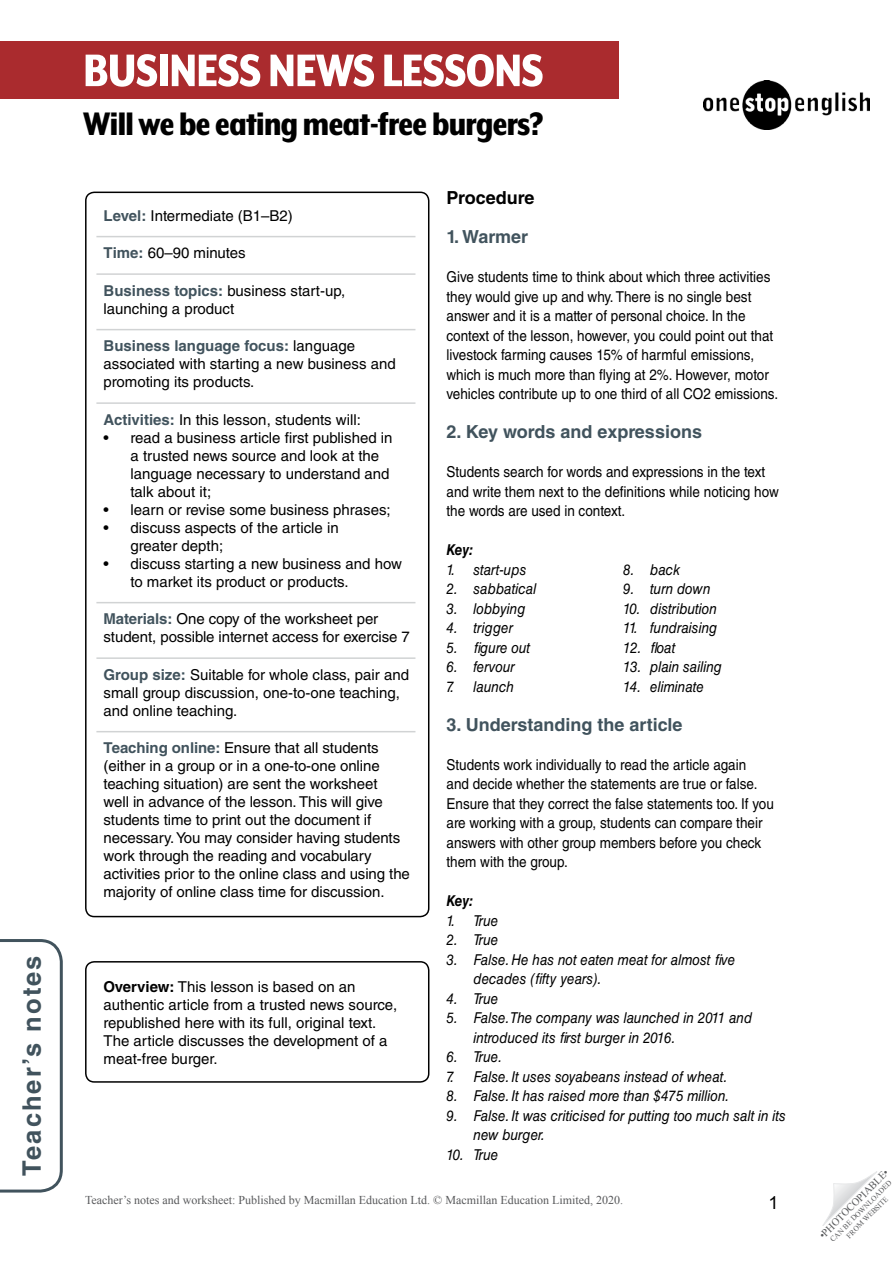
<style>
.page{position:relative;width:893px;height:1263px;background:#fff}
.page>*{position:absolute;margin:0;border:0;box-sizing:border-box;transform-origin:0 0}
.t1{font:800 52.5px "Mr Eaves XL Mod Nar OT";letter-spacing:-.015em;color:#fff}
.Article_Subtitle{font:800 37.5px "Mr Eaves XL Mod Nar OT";letter-spacing:-.015em;color:#000}
.t2{font:700 25.5px "Helvetica LT Std";letter-spacing:.08em;color:#41535d}
.TN__Title{font:700 18px "Helvetica LT Std";color:#41535d}
.TN_-_Head{font:700 18px "Helvetica LT Std";color:#000}
.t3{font:18px "Arial";color:#000}
.TN__Info_box_-_body{font:15px/18px "Helvetica LT Std";letter-spacing:-.005em;color:#000}
.TN__Body_text{font:15px/19.5px "Helvetica LT Std";color:#000;scale:.9 1}
.t4{font:italic 15px/19.5px "Helvetica LT Std";color:#000;scale:.9 1}
.TN__FT_box_body{font:15px/18px "Helvetica LT Std";color:#000}
.TN__Key_title{font:italic 700 15px "Helvetica LT Std";letter-spacing:-.02em;color:#000;scale:.9 1}
.t5{font:12px "Times New Roman";color:#58595b}
.t6{font:10.5px "Times New Roman";color:#58595b}
.t7{font:7.5px/9px "Times New Roman";color:#58595b;text-align:center}
.s1{font-weight:700;color:#41535d}
.s2{font-weight:700}
</style>
<div class="page">
<svg style="left:822px;top:1171px;width:55px;height:55px"></svg>
<svg style="left:0;top:939px;width:63px;height:254px"></svg>
<div style="left:0;top:41px;width:619px;height:58px;background:#aa2b2e"></div>
<img style="left:704px;top:80px;width:165px;height:49px">
<hr style="left:96px;top:236px;width:319px;height:1px;background:#d1d3d4">
<hr style="left:96px;top:273px;width:319px;height:2px;background:#d1d3d4">
<hr style="left:96px;top:329px;width:319px;height:1px;background:#d1d3d4">
<hr style="left:96px;top:402px;width:319px;height:2px;background:#d1d3d4">
<hr style="left:96px;top:602px;width:319px;height:1px;background:#d1d3d4">
<hr style="left:96px;top:657px;width:319px;height:2px;background:#d1d3d4">
<hr style="left:96px;top:731px;width:319px;height:1px;background:#d1d3d4">
<div style="left:85px;top:192px;width:344px;height:725px;border:2px solid #000;border-radius:9px"></div>
<div style="left:85px;top:961px;width:344px;height:122px;border:2px solid #000;border-radius:9px"></div>
<h3 class="t2" style="left:16px;top:1176px;width:222px;rotate:-90deg">Teacher’s notes</h3>
<h1 class="t1" style="left:83px;top:44px;width:462px">BUSINESS NEWS LESSONS</h1>
<p class="Article_Subtitle" style="left:83px;top:105px;width:462px">Will we be eating meat-free burgers?</p>
<p class="TN__Info_box_-_body" style="left:104px;top:207px;width:191px"><span class="s1">Level:</span> Intermediate (B1–B2)</p>
<p class="TN__Info_box_-_body" style="left:104px;top:244px;width:144px"><span class="s1">Time:</span> 60–90 minutes</p>
<p class="TN__Info_box_-_body" style="left:104px;top:282px;width:243px"><span class="s1">Business topics:</span> business start-up, launching a product</p>
<p class="TN__Info_box_-_body" style="left:104px;top:337px;width:294px"><span class="s1">Business language focus:</span> language associated with starting a new business and promoting its products.</p>
<p class="TN__Info_box_-_body" style="left:104px;top:411px;width:259px"><span class="s1">Activities:</span> In this lesson, students will:</p>
<p class="TN__Info_box_-_body" style="left:131px;top:429px;width:264px;text-indent:-27px">• read a business article first published in a trusted news source and look at the language necessary to understand and talk about it;</p>
<p class="TN__Info_box_-_body" style="left:104px;top:501px;width:289px">• learn or revise some business phrases;</p>
<p class="TN__Info_box_-_body" style="left:131px;top:519px;width:210px;text-indent:-27px">• discuss aspects of the article in greater depth;</p>
<p class="TN__Info_box_-_body" style="left:131px;top:555px;width:273px;text-indent:-27px">• discuss starting a new business and how to market its product or products.</p>
<p class="TN__Info_box_-_body" style="left:104px;top:610px;width:308px"><span class="s1">Materials:</span> One copy of the worksheet per student, possible internet access for exercise 7</p>
<p class="TN__Info_box_-_body" style="left:104px;top:666px;width:307px"><span class="s1">Group size:</span> Suitable for whole class, pair and small group discussion, one-to-one teaching, and online teaching.</p>
<p class="TN__Info_box_-_body" style="left:104px;top:739px;width:308px"><span class="s1">Teaching online:</span> Ensure that all students (either in a group or in a one-to-one online teaching situation) are sent the worksheet<br>well in advance of the lesson. This will give students time to print out the document if necessary. You may consider having students work through the reading and vocabulary activities prior to the online class and using the majority of online class time for discussion.</p>
<p class="TN__FT_box_body" style="left:104px;top:977px;width:295px"><span class="s2">Overview:</span> This lesson is based on an authentic article from a trusted news source, republished here with its full, original text.<br>The article discusses the development of a meat-free burger.</p>
<p class="TN_-_Head" style="left:446px;top:187px;width:89px">Procedure</p>
<p class="TN__Title" style="left:446px;top:226px;width:83px">1. Warmer</p>
<p class="TN__Body_text" style="left:446px;top:267px;width:370px">Give students time to think about which three activities they would give up and why. There is no single best answer and it is a matter of personal choice. In the context of the lesson, however, you could point out that livestock farming causes 15% of harmful emissions, which is much more than flying at 2%. However, motor vehicles contribute up to one third of all CO2 emissions.</p>
<p class="TN__Title" style="left:446px;top:421px;width:257px">2. Key words and expressions</p>
<p class="TN__Body_text" style="left:446px;top:462px;width:371px">Students search for words and expressions in the text and write them next to the definitions while noticing how the words are used in context.</p>
<p class="TN__Key_title" style="left:446px;top:541px;width:32px">Key:</p>
<p class="t4" style="left:446px;top:560px;width:90px">1. start-ups</p>
<p class="t4" style="left:446px;top:579px;width:101px">2. sabbatical</p>
<p class="t4" style="left:446px;top:599px;width:89px">3. lobbying</p>
<p class="t4" style="left:446px;top:618px;width:76px">4. trigger</p>
<p class="t4" style="left:446px;top:638px;width:95px">5. figure out</p>
<p class="t4" style="left:446px;top:657px;width:78px">6. fervour</p>
<p class="t4" style="left:446px;top:677px;width:76px">7. launch</p>
<p class="t4" style="left:623px;top:560px;width:65px">8. back</p>
<p class="t4" style="left:623px;top:579px;width:99px">9. turn down</p>
<p class="t4" style="left:623px;top:599px;width:106px">10. distribution</p>
<p class="t4" style="left:623px;top:618px;width:106px">11. fundraising</p>
<p class="t4" style="left:623px;top:638px;width:60px">12. float</p>
<p class="t4" style="left:623px;top:657px;width:112px">13. plain sailing</p>
<p class="t4" style="left:623px;top:677px;width:91px">14. eliminate</p>
<p class="TN__Title" style="left:446px;top:713px;width:238px">3. Understanding the article</p>
<p class="TN__Body_text" style="left:446px;top:755px;width:365px">Students work individually to read the article again<br>and decide whether the statements are true or false.<br>Ensure that they correct the false statements too. If you are working with a group, students can compare their answers with other group members before you check them with the group.</p>
<p class="TN__Key_title" style="left:446px;top:892px;width:32px">Key:</p>
<p class="t4" style="left:446px;top:911px;width:59px">1. True</p>
<p class="t4" style="left:446px;top:930px;width:59px">2. True</p>
<p class="t4" style="left:473px;top:950px;width:292px;text-indent:-27px">3. False. He has not eaten meat for almost five decades (fifty years).</p>
<p class="t4" style="left:446px;top:989px;width:59px">4. True</p>
<p class="t4" style="left:473px;top:1008px;width:311px;text-indent:-27px">5. False.The company was launched in 2011 and introduced its first burger in 2016.</p>
<p class="t4" style="left:446px;top:1047px;width:63px">6. True.</p>
<p class="t4" style="left:446px;top:1067px;width:314px">7. False. It uses soyabeans instead of wheat.</p>
<p class="t4" style="left:446px;top:1086px;width:316px">8. False. It has raised more than $475 million.</p>
<p class="t4" style="left:473px;top:1106px;width:349px;text-indent:-27px">9. False. It was criticised for putting too much salt in its new burger.</p>
<p class="t4" style="left:446px;top:1145px;width:59px">10. True</p>
<p class="t5" style="left:85px;top:1192px;width:540px">Teacher’s notes and worksheet: Published by Macmillan Education Ltd. © Macmillan Education Limited, 2020.</p>
<p class="t3" style="left:769px;top:1191px;width:12px">1</p>
<p class="t6" style="left:816px;top:1232px;width:95px;rotate:-45deg">•PHOTOCOPIABLE•</p>
<p class="t7" style="left:828px;top:1237px;width:85px;rotate:-45deg">CAN BE DOWNLOADED<br>FROM WEBSITE</p>
</div>
